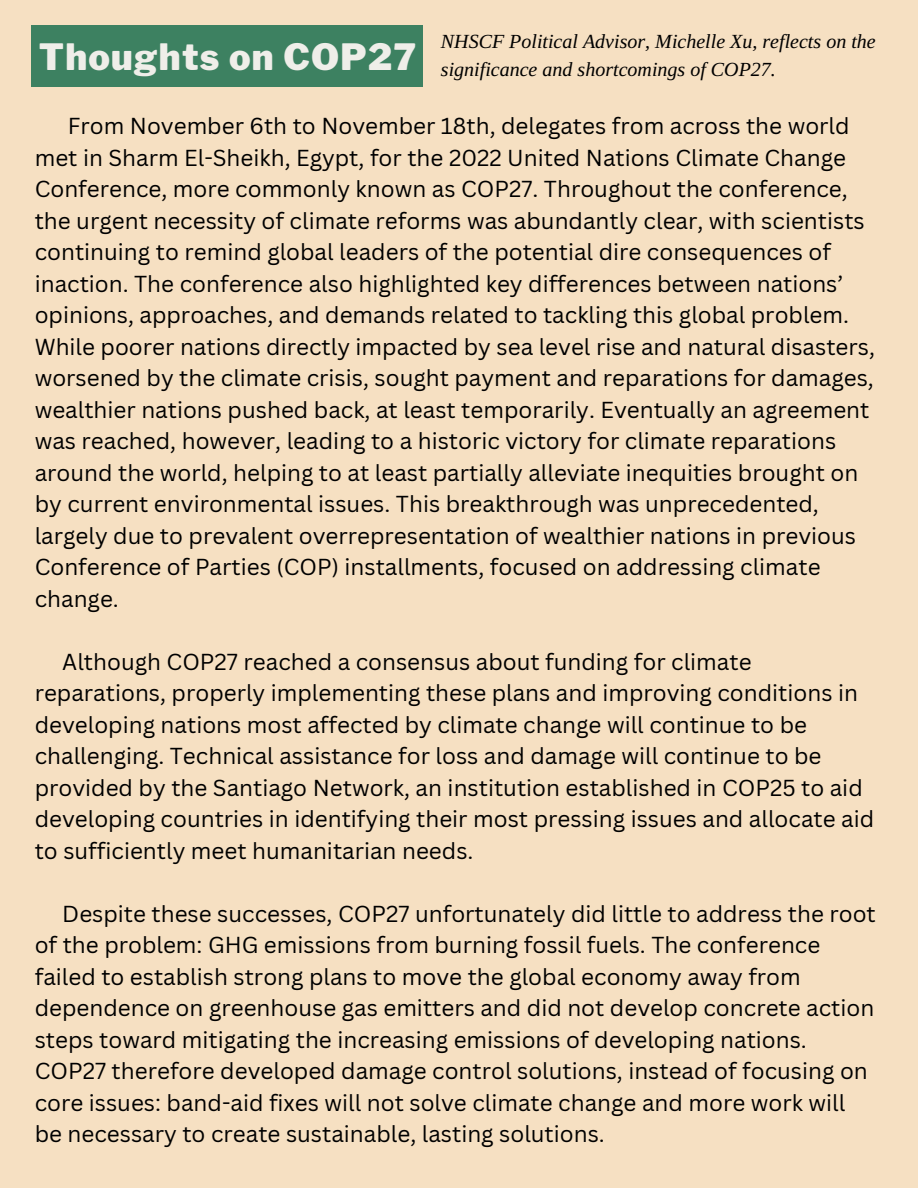
<style>
.page{position:relative;width:918px;height:1188px;background:#f6e0c2}
.page>*{position:absolute;margin:0;border:0;box-sizing:border-box;transform-origin:0 0}
.t1{font:900 36px "Libre Franklin";letter-spacing:.035em;color:#efeee9}
.t2{font:22.5px/31.5px "Canva Sans";color:#000}
.t3{font:italic 19.95px/28.2px "Libra Serif Modern";color:#000}
</style>
<div class="page">
<div style="left:32px;top:25px;width:391px;height:62px;background:#3d8161"></div>
<h1 class="t1" style="left:39px;top:35px;width:379px">Thoughts on COP27</h1>
<p class="t3" style="left:441px;top:27px;width:436px">NHSCF Political Advisor, Michelle Xu, reflects on the significance and shortcomings of COP27.</p>
<p class="t2" style="left:35px;top:110px;width:842px;text-indent:33px">From November 6th to November 18th, delegates from across the world met in Sharm El-Sheikh, Egypt, for the 2022 United Nations Climate Change Conference, more commonly known as COP27. Throughout the conference, the urgent necessity of climate reforms was abundantly clear, with scientists continuing to remind global leaders of the potential dire consequences of inaction. The conference also highlighted key differences between nations’ opinions, approaches, and demands related to tackling this global problem.<br>While poorer nations directly impacted by sea level rise and natural disasters, worsened by the climate crisis, sought payment and reparations for damages, wealthier nations pushed back, at least temporarily. Eventually an agreement was reached, however, leading to a historic victory for climate reparations around the world, helping to at least partially alleviate inequities brought on by current environmental issues. This breakthrough was unprecedented, largely due to prevalent overrepresentation of wealthier nations in previous Conference of Parties (COP) installments, focused on addressing climate change.</p>
<p class="t2" style="left:35px;top:645px;width:841px;text-indent:28px">Although COP27 reached a consensus about funding for climate reparations, properly implementing these plans and improving conditions in developing nations most affected by climate change will continue to be challenging. Technical assistance for loss and damage will continue to be provided by the Santiago Network, an institution established in COP25 to aid developing countries in identifying their most pressing issues and allocate aid to sufficiently meet humanitarian needs.</p>
<p class="t2" style="left:35px;top:897px;width:843px;text-indent:28px">Despite these successes, COP27 unfortunately did little to address the root of the problem: GHG emissions from burning fossil fuels. The conference failed to establish strong plans to move the global economy away from dependence on greenhouse gas emitters and did not develop concrete action steps toward mitigating the increasing emissions of developing nations.<br>COP27 therefore developed damage control solutions, instead of focusing on core issues: band-aid fixes will not solve climate change and more work will be necessary to create sustainable, lasting solutions.</p>
</div>
